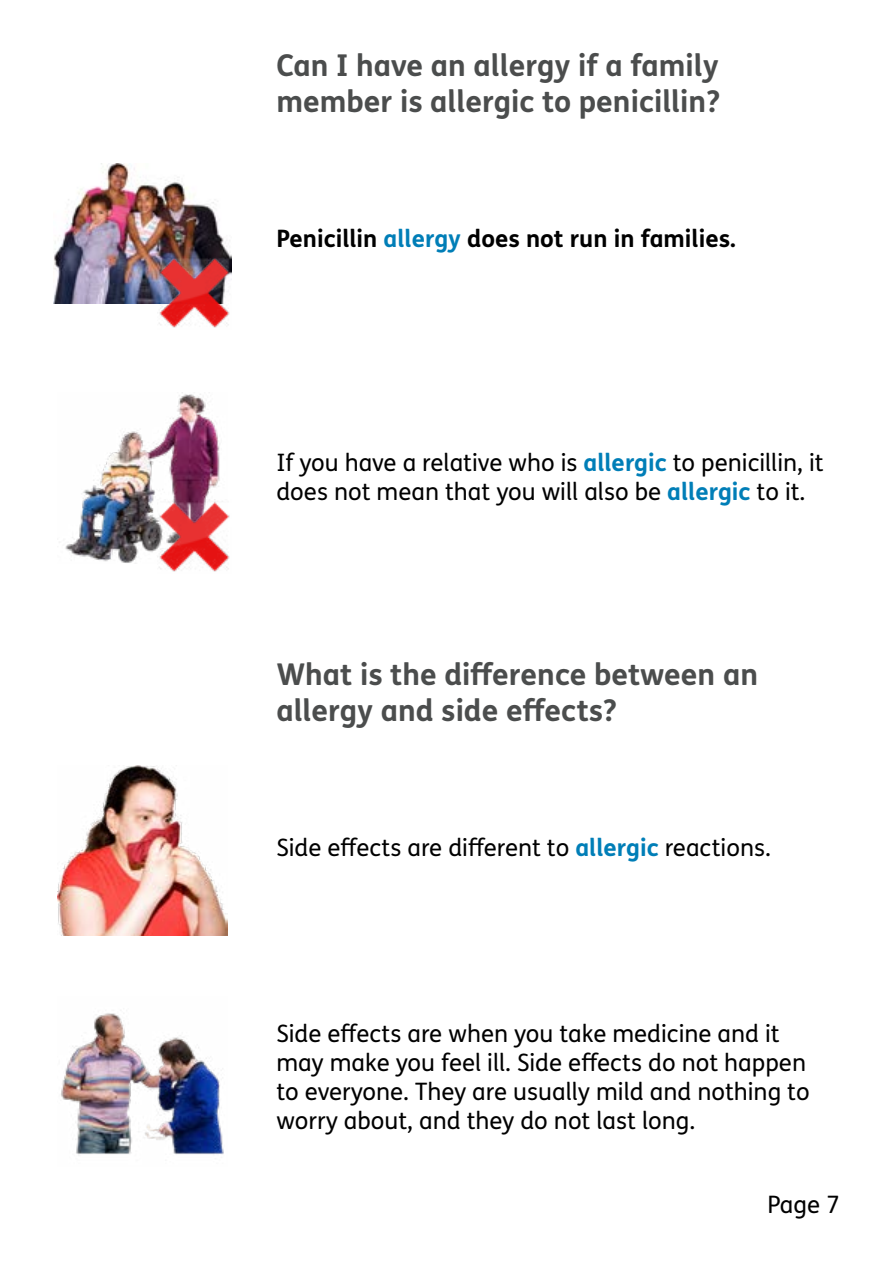
<style>
.page{position:relative;width:893px;height:1263px;background:#fff}
.page>*{position:absolute;margin:0;border:0;box-sizing:border-box;transform-origin:0 0}
.t1{font:700 30px/36px "FS Me Pro";color:#4b4d4d}
.Bodytext{font:24px/28.8px "FS Me Pro";color:#000}
.Bodytext-2{font:700 24px "FS Me Pro";color:#000}
.s1{color:#007eb7}
.s2{font-weight:700;color:#007eb7}
</style>
<div class="page">
<img style="left:53px;top:164px;width:179px;height:140px">
<img style="left:157px;top:255px;width:75px;height:73px">
<img style="left:57px;top:765px;width:170px;height:170px">
<img style="left:61px;top:1013px;width:163px;height:142px">
<img style="left:65px;top:394px;width:155px;height:169px">
<img style="left:157px;top:499px;width:73px;height:73px">
<h3 class="t1" style="left:276px;top:45px;width:445px">Can I have an allergy if a family member is allergic to penicillin?</h3>
<p class="Bodytext-2" style="left:276px;top:220px;width:459px">Penicillin <span class="s1">allergy</span> does not run in families.</p>
<p class="Bodytext" style="left:276px;top:448px;width:549px">If you have a relative who is <span class="s2">allergic</span> to penicillin, it does not mean that you will also be <span class="s2">allergic</span> to it.</p>
<h3 class="t1" style="left:276px;top:655px;width:483px">What is the difference between an allergy and side effects?</h3>
<p class="Bodytext" style="left:276px;top:833px;width:496px">Side effects are different to <span class="s2">allergic</span> reactions.</p>
<p class="Bodytext" style="left:276px;top:1019px;width:535px">Side effects are when you take medicine and it may make you feel ill. Side effects do not happen to everyone. They are usually mild and nothing to worry about, and they do not last long.</p>
<p class="Bodytext" style="left:768px;top:1190px;width:74px">Page 7</p>
</div>
